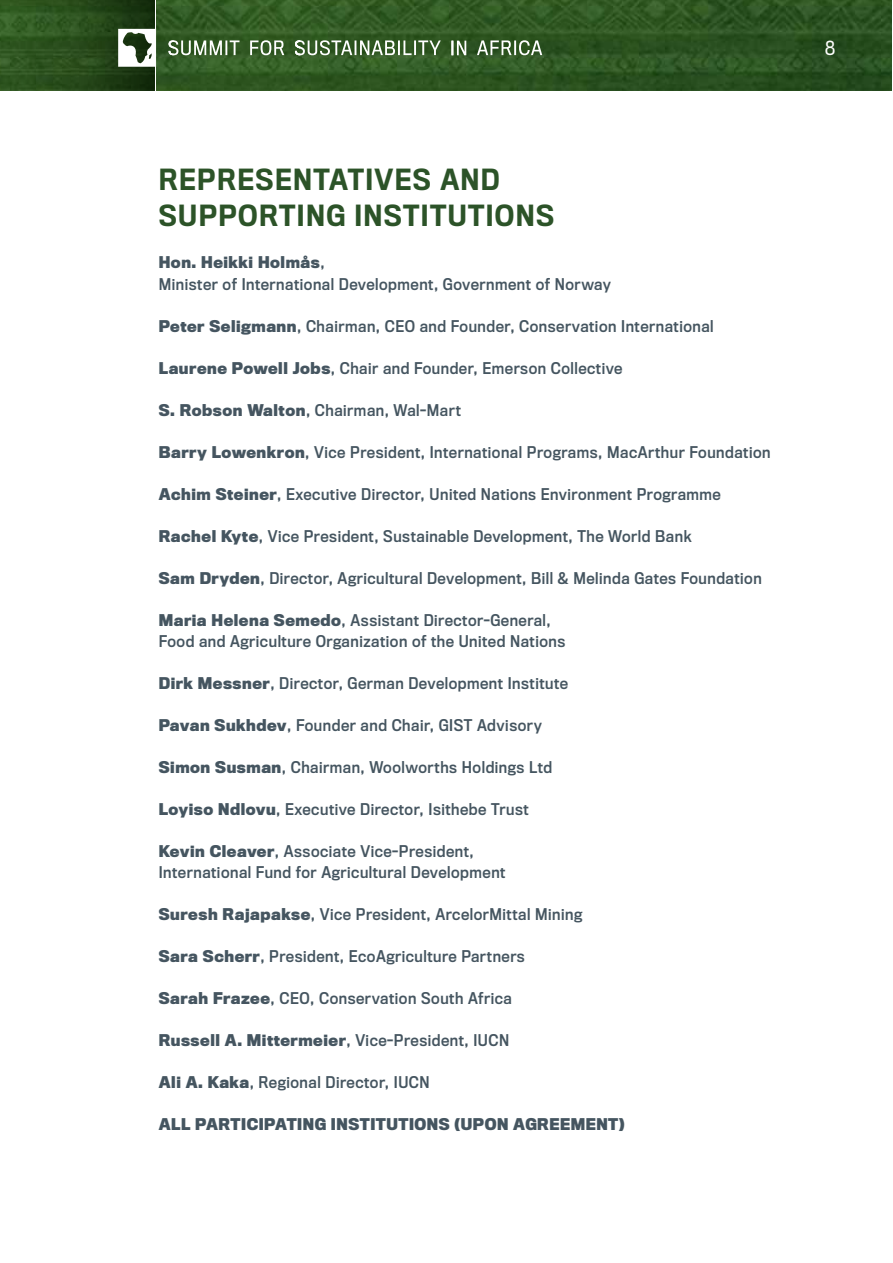
<style>
.page{position:relative;width:893px;height:1263px;background:#fff}
.page>*{position:absolute;margin:0;border:0;box-sizing:border-box;transform-origin:0 0}
.t1{font:500 27px/36px "Titling Gothic FB Narrow";letter-spacing:.05em;color:#2c5328}
.t2{font:18px "Titling Gothic FB Narrow";color:#fff}
.t3{font:15px/21px "Titling Gothic FB Narrow Standard";letter-spacing:.035em;color:#455560}
.t4{font:700 15px "Titling Gothic FB Narrow";letter-spacing:.035em;color:#455560}
.s1{font-family:"Titling Gothic FB Narrow Standard";font-weight:400}
.s2{font-family:"Titling Gothic FB Narrow";font-weight:700}
</style>
<div class="page">
<img style="left:157px;top:0;width:735px;height:91px">
<svg style="left:250px;top:40px;width:34px;height:15px"></svg>
<svg style="left:477px;top:40px;width:65px;height:15px"></svg>
<svg style="left:169px;top:40px;width:70px;height:15px"></svg>
<svg style="left:300px;top:40px;width:141px;height:15px"></svg>
<img style="left:295px;top:40px;width:5px;height:15px">
<svg style="left:451px;top:41px;width:15px;height:14px"></svg>
<svg style="left:0;top:0;width:154px;height:90px;background:#284b1b"></svg>
<svg style="left:118px;top:29px;width:37px;height:38px"></svg>
<h1 class="t1" style="left:159px;top:163px;width:397px">REPRESENTATIVES AND<br>SUPPORTING INSTITUTIONS</h1>
<p class="t4" style="left:159px;top:254px;width:167px">Hon. Heikki Holmås<span class="s1">,</span></p>
<p class="t3" style="left:159px;top:274px;width:454px">Minister of International Development, Government of Norway</p>
<p class="t3" style="left:159px;top:316px;width:556px"><span class="s2">Peter Seligmann</span>, Chairman, CEO and Founder, Conservation International</p>
<p class="t3" style="left:159px;top:358px;width:465px"><span class="s2">Laurene Powell Jobs</span>, Chair and Founder, Emerson Collective</p>
<p class="t3" style="left:159px;top:400px;width:304px"><span class="s2">S. Robson Walton</span>, Chairman, Wal-Mart</p>
<p class="t3" style="left:159px;top:442px;width:613px"><span class="s2">Barry Lowenkron</span>, Vice President, International Programs, MacArthur Foundation</p>
<p class="t3" style="left:159px;top:484px;width:564px"><span class="s2">Achim Steiner</span>, Executive Director, United Nations Environment Programme</p>
<p class="t3" style="left:159px;top:526px;width:534px"><span class="s2">Rachel Kyte</span>, Vice President, Sustainable Development, The World Bank</p>
<p class="t3" style="left:159px;top:568px;width:604px"><span class="s2">Sam Dryden</span>, Director, Agricultural Development, Bill &amp; Melinda Gates Foundation</p>
<p class="t3" style="left:159px;top:610px;width:408px"><span class="s2">Maria Helena Semedo</span>, Assistant Director-General,<br>Food and Agriculture Organization of the United Nations</p>
<p class="t3" style="left:159px;top:673px;width:411px"><span class="s2">Dirk Messner</span>, Director, German Development Institute</p>
<p class="t3" style="left:159px;top:715px;width:385px"><span class="s2">Pavan Sukhdev</span>, Founder and Chair, GIST Advisory</p>
<p class="t3" style="left:159px;top:757px;width:395px"><span class="s2">Simon Susman</span>, Chairman, Woolworths Holdings Ltd</p>
<p class="t3" style="left:159px;top:799px;width:372px"><span class="s2">Loyiso Ndlovu</span>, Executive Director, Isithebe Trust</p>
<p class="t3" style="left:159px;top:841px;width:348px"><span class="s2">Kevin Cleaver</span>, Associate Vice-President,<br>International Fund for Agricultural Development</p>
<p class="t3" style="left:159px;top:904px;width:425px"><span class="s2">Suresh Rajapakse</span>, Vice President, ArcelorMittal Mining</p>
<p class="t3" style="left:159px;top:946px;width:368px"><span class="s2">Sara Scherr</span>, President, EcoAgriculture Partners</p>
<p class="t3" style="left:159px;top:988px;width:355px"><span class="s2">Sarah Frazee</span>, CEO, Conservation South Africa</p>
<p class="t4" style="left:159px;top:1031px;width:352px">Russell A. Mittermeier<span class="s1">, Vice-President, IUCN</span></p>
<p class="t3" style="left:159px;top:1072px;width:272px"><span class="s2">Ali A. Kaka</span>, Regional Director, IUCN</p>
<p class="t4" style="left:159px;top:1115px;width:467px">ALL PARTICIPATING INSTITUTIONS (UPON AGREEMENT)</p>
<p class="t2" style="left:825px;top:38px;width:12px">8</p>
</div>
